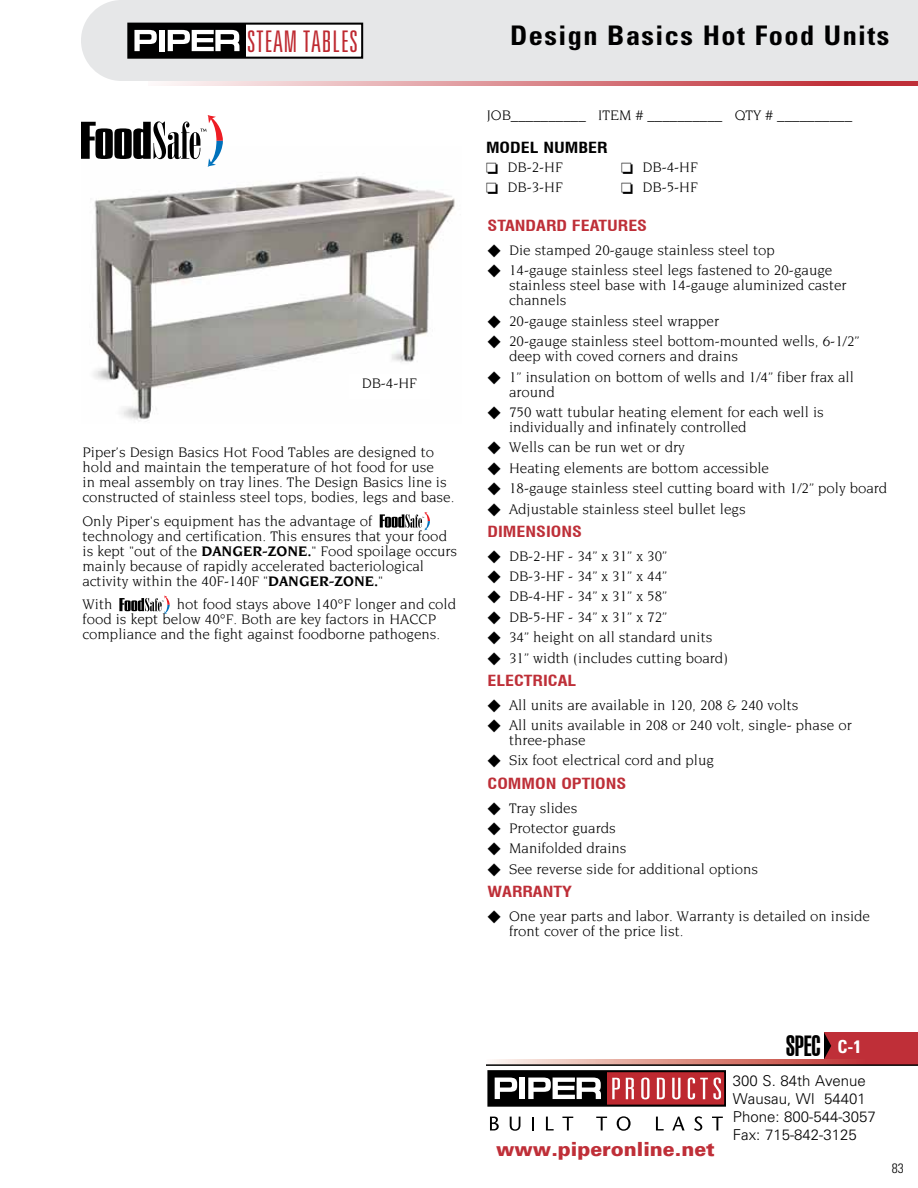
<style>
.page{position:relative;width:918px;height:1188px;background:#fff}
.page>*{position:absolute;margin:0;border:0;box-sizing:border-box;transform-origin:0 0}
.t1{font:300 ultra-condensed 29.85px "Univers";letter-spacing:.025em;color:#be2930}
.t2{font:900 extra-condensed 28.5px "Swiss 911 BT";color:#000}
.t3{font:700 condensed 27px "Univers";letter-spacing:.05em;color:#000;scale:1.05 1}
.t4{font:900 19.5px "Univers";color:#bf2f38}
.t5{font:700 condensed 18px "Univers";color:#fff}
.t6{font:15px/20.4px "Novarese";color:#000}
.t7{font:300 15px/18px "Univers";color:#000}
.t8{font:700 condensed 15px "Swiss 721 BT";color:#be2f38;scale:1.2 1}
.t9{font:700 condensed 15px "Swiss 721 BT";color:#000;scale:1.2 1}
.t10{font:300 condensed 13.5px "Univers";color:#000}
.s1{font-weight:700}
</style>
<div class="page">
<div style="left:148px;top:65px;width:770px;height:20px;background:linear-gradient(to right,#fdf8f8,#ba1d26)"></div>
<div style="left:122px;top:0;width:796px;height:81px;background:#e6e7e8"></div>
<div style="left:81px;top:0;width:81px;height:81px;background:#e6e7e8;border-radius:50%"></div>
<svg style="left:494px;top:1059px;width:424px;height:5px;background:#d9857f"></svg>
<hr style="left:486px;top:1064px;width:432px;height:2px;background:#000">
<div style="left:127px;top:23px;width:236px;height:36px;background:#fff;border:2px solid #000"></div>
<div style="left:129px;top:24px;width:117px;height:34px;background:#000"></div>
<svg style="left:134px;top:30px;width:23px;height:21px"></svg>
<div style="left:159px;top:30px;width:5px;height:21px;background:#fff"></div>
<svg style="left:168px;top:30px;width:72px;height:21px"></svg>
<div style="left:576px;top:1072px;width:149px;height:34px;background:#be2930"></div>
<div style="left:487px;top:1070px;width:238px;height:37px;border:2px solid #000"></div>
<div style="left:489px;top:1072px;width:118px;height:34px;background:#000"></div>
<svg style="left:495px;top:1078px;width:22px;height:21px"></svg>
<div style="left:520px;top:1078px;width:5px;height:21px;background:#fff"></div>
<svg style="left:528px;top:1078px;width:73px;height:21px"></svg>
<svg style="left:612px;top:1078px;width:8px;height:21px"></svg>
<svg style="left:626px;top:1078px;width:8px;height:21px"></svg>
<svg style="left:641px;top:1078px;width:9px;height:21px"></svg>
<svg style="left:657px;top:1078px;width:8px;height:21px"></svg>
<svg style="left:672px;top:1078px;width:9px;height:21px"></svg>
<svg style="left:688px;top:1078px;width:33px;height:21px"></svg>
<svg style="left:490px;top:1117px;width:9px;height:13px"></svg>
<svg style="left:510px;top:1117px;width:10px;height:14px"></svg>
<svg style="left:532px;top:1117px;width:2px;height:13px"></svg>
<svg style="left:546px;top:1117px;width:8px;height:13px"></svg>
<svg style="left:562px;top:1117px;width:11px;height:13px"></svg>
<svg style="left:596px;top:1117px;width:11px;height:13px"></svg>
<svg style="left:617px;top:1116px;width:14px;height:15px"></svg>
<svg style="left:656px;top:1117px;width:8px;height:13px"></svg>
<svg style="left:672px;top:1117px;width:13px;height:13px"></svg>
<svg style="left:694px;top:1116px;width:8px;height:15px"></svg>
<svg style="left:712px;top:1117px;width:11px;height:13px"></svg>
<div style="left:824px;top:1032px;width:94px;height:27px;background:#bf2f38"></div>
<img style="left:93px;top:176px;width:362px;height:245px">
<svg style="left:380px;top:512px;width:50px;height:18px"></svg>
<svg style="left:119px;top:596px;width:51px;height:18px"></svg>
<svg style="left:824px;top:1032px;width:7px;height:27px"></svg>
<div style="left:349px;top:375px;width:81px;height:24px;background:#fff"></div>
<svg style="left:81px;top:115px;width:142px;height:52px"></svg>
<h1 class="t1" style="left:247px;top:26px;width:112px">STEAM TABLES</h1>
<p class="t6" style="left:362px;top:373px;width:57px">DB-4-HF</p>
<p class="t6" style="left:82px;top:445px;width:373px;line-height:15px">Piper’s Design Basics Hot Food Tables are designed to hold and maintain the temperature of hot food for use<br>in meal assembly on tray lines. The Design Basics line is constructed of stainless steel tops, bodies, legs and base.</p>
<p class="t6" style="left:82px;top:513px;width:376px;line-height:15px">Only Piper's equipment has the advantage of<br>technology and certification. This ensures that your food is kept "out of the <span class="s1">DANGER-ZONE.</span>" Food spoilage occurs mainly because of rapidly accelerated bacteriological activity within the 40F-140F "<span class="s1">DANGER-ZONE.</span>"</p>
<p class="t6" style="left:82px;top:594px;width:32px">With</p>
<p class="t6" style="left:83px;top:597px;width:375px;line-height:15px;text-indent:94px">hot food stays above 140°F longer and cold food is kept below 40°F. Both are key factors in HACCP compliance and the fight against foodborne pathogens.</p>
<h3 class="t3" style="left:510px;top:19px;width:363px">Design Basics Hot Food Units</h3>
<p class="t6" style="left:487px;top:105px;width:367px">JOB__________ ITEM # __________ QTY # __________</p>
<p class="t9" style="left:486px;top:139px;width:103px">MODEL NUMBER</p>
<p class="t6" style="left:508px;top:157px;width:57px">DB-2-HF<br>DB-3-HF</p>
<p class="t6" style="left:643px;top:157px;width:57px">DB-4-HF<br>DB-5-HF</p>
<p class="t8" style="left:488px;top:217px;width:135px">STANDARD FEATURES</p>
<p class="t6" style="left:509px;top:240px;width:325px">Die stamped 20-gauge stainless steel top<br>14-gauge stainless steel legs fastened to 20-gauge</p>
<p class="t6" style="left:509px;top:278px;width:339px;line-height:15px">stainless steel base with 14-gauge aluminized caster channels</p>
<p class="t6" style="left:509px;top:311px;width:352px">20-gauge stainless steel wrapper<br>20-gauge stainless steel bottom-mounted wells, 6-1/2”</p>
<p class="t6" style="left:509px;top:346px;width:346px">deep with coved corners and drains<br>1” insulation on bottom of wells and 1/4” fiber frax all</p>
<p class="t6" style="left:509px;top:381px;width:316px">around<br>750 watt tubular heating element for each well is</p>
<p class="t6" style="left:509px;top:417px;width:380px">individually and infinately controlled<br>Wells can be run wet or dry<br>Heating elements are bottom accessible<br>18-gauge stainless steel cutting board with 1/2” poly board Adjustable stainless steel bullet legs</p>
<p class="t8" style="left:488px;top:523px;width:80px">DIMENSIONS</p>
<p class="t6" style="left:509px;top:545px;width:221px">DB-2-HF - 34” x 31” x 30”<br>DB-3-HF - 34” x 31” x 44”<br>DB-4-HF - 34” x 31” x 58”<br>DB-5-HF - 34” x 31” x 72”<br>34” height on all standard units<br>31” width (includes cutting board)</p>
<p class="t8" style="left:488px;top:672px;width:76px">ELECTRICAL</p>
<p class="t6" style="left:509px;top:694px;width:344px">All units are available in 120, 208 &amp; 240 volts<br>All units available in 208 or 240 volt, single- phase or</p>
<p class="t6" style="left:509px;top:730px;width:206px">three-phase<br>Six foot electrical cord and plug</p>
<p class="t8" style="left:488px;top:774px;width:117px">COMMON OPTIONS</p>
<p class="t6" style="left:509px;top:797px;width:251px">Tray slides<br>Protector guards<br>Manifolded drains<br>See reverse side for additional options</p>
<p class="t8" style="left:488px;top:883px;width:72px">WARRANTY</p>
<p class="t6" style="left:509px;top:908px;width:363px;line-height:15px">One year parts and labor. Warranty is detailed on inside front cover of the price list.</p>
<h3 class="t4" style="left:496px;top:1137px;width:220px">www.piperonline.net</h3>
<h2 class="t2" style="left:786px;top:1031px;width:36px">SPEC</h2>
<p class="t5" style="left:838px;top:1035px;width:25px">C-1</p>
<p class="t7" style="left:733px;top:1072px;width:145px">300 S. 84th Avenue<br>Wausau, WI 54401<br>Phone: 800-544-3057<br>Fax: 715-842-3125</p>
<p class="t10" style="left:892px;top:1160px;width:13px">83</p>
</div>
